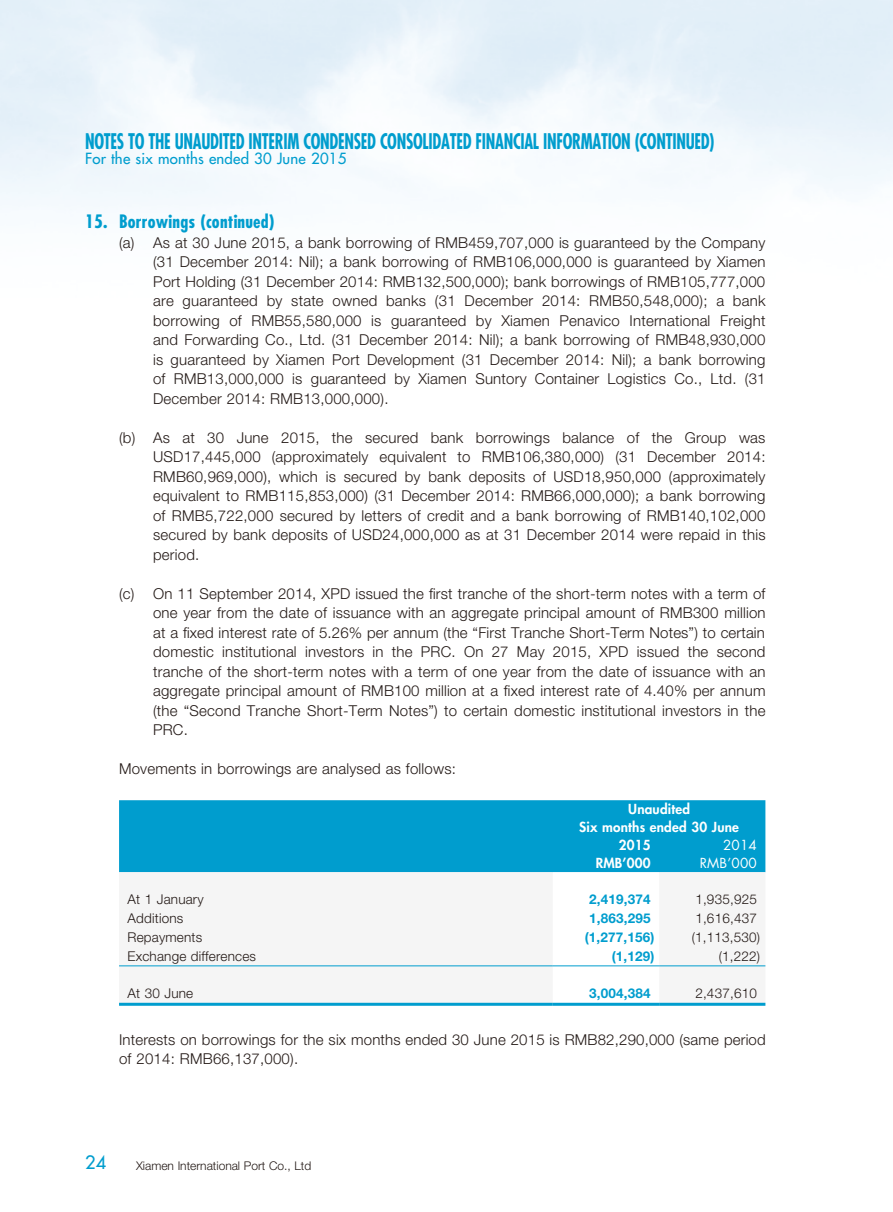
<style>
.page{position:relative;width:893px;height:1212px;background:#fff}
.page>*{position:absolute;margin:0;border:0;box-sizing:border-box;transform-origin:0 0}
.t1{font:700 condensed 21px "Futura";letter-spacing:-.02em;color:#009dce;scale:.8 1}
.t2{font:700 condensed 18px "Futura";letter-spacing:.01em;color:#009dce}
.t3{font:18px "Futura";color:#009dce}
.t4{font:300 15px/19.5px "Helvetica Neue";letter-spacing:.015em;color:#231916;text-align:justify}
.t5{font:15px "Futura";letter-spacing:.015em;color:#009dce}
.t6{font:300 13.5px "Helvetica Neue";letter-spacing:.015em;color:#231916}
.t7{font:700 13.5px "Helvetica Neue";letter-spacing:.015em;color:#009dce}
.t8{font:800 13.5px "Futura";letter-spacing:.015em;color:#fff}
.t9{font:13.5px "Futura";letter-spacing:.015em;color:#fff}
.t10{font:300 12px "Helvetica Neue";color:#231916}
</style>
<div class="page">
<div style="left:119px;top:800px;width:646px;height:72px;background:#009dce"></div>
<div style="left:119px;top:872px;width:646px;height:131px;background:#f5f5f5"></div>
<svg style="left:553px;top:872px;width:106px;height:131px"></svg>
<hr style="left:119px;top:965px;width:434px;height:1px;background:#009dce">
<hr style="left:553px;top:965px;width:106px;height:1px;background:#009dce">
<hr style="left:659px;top:965px;width:106px;height:1px;background:#009dce">
<hr style="left:119px;top:1003px;width:434px;height:3px;background:#009dce">
<hr style="left:553px;top:1003px;width:106px;height:3px;background:#009dce">
<hr style="left:659px;top:1003px;width:106px;height:3px;background:#009dce">
<h1 class="t1" style="left:85px;top:128px;width:788px">NOTES TO THE UNAUDITED INTERIM CONDENSED CONSOLIDATED FINANCIAL INFORMATION (CONTINUED)</h1>
<p class="t5" style="left:85px;top:149px;width:263px">For the six months ended 30 June 2015</p>
<p class="t2" style="left:85px;top:211px;width:191px">15. Borrowings (continued)</p>
<p class="t4" style="left:153px;top:232px;width:614px;text-indent:-34px">(a) As at 30 June 2015, a bank borrowing of RMB459,707,000 is guaranteed by the Company (31 December 2014: Nil); a bank borrowing of RMB106,000,000 is guaranteed by Xiamen Port Holding (31 December 2014: RMB132,500,000); bank borrowings of RMB105,777,000 are guaranteed by state owned banks (31 December 2014: RMB50,548,000); a bank borrowing of RMB55,580,000 is guaranteed by Xiamen Penavico International Freight and Forwarding Co., Ltd. (31 December 2014: Nil); a bank borrowing of RMB48,930,000 is guaranteed by Xiamen Port Development (31 December 2014: Nil); a bank borrowing of RMB13,000,000 is guaranteed by Xiamen Suntory Container Logistics Co., Ltd. (31<br>December 2014: RMB13,000,000).</p>
<p class="t4" style="left:153px;top:427px;width:614px;text-indent:-34px">(b) As at 30 June 2015, the secured bank borrowings balance of the Group was USD17,445,000 (approximately equivalent to RMB106,380,000) (31 December 2014:<br>RMB60,969,000), which is secured by bank deposits of USD18,950,000 (approximately equivalent to RMB115,853,000) (31 December 2014: RMB66,000,000); a bank borrowing of RMB5,722,000 secured by letters of credit and a bank borrowing of RMB140,102,000 secured by bank deposits of USD24,000,000 as at 31 December 2014 were repaid in this period.</p>
<p class="t4" style="left:153px;top:583px;width:614px;text-indent:-34px">(c) On 11 September 2014, XPD issued the first tranche of the short-term notes with a term of one year from the date of issuance with an aggregate principal amount of RMB300 million at a fixed interest rate of 5.26% per annum (the “First Tranche Short-Term Notes”) to certain domestic institutional investors in the PRC. On 27 May 2015, XPD issued the second tranche of the short-term notes with a term of one year from the date of issuance with an aggregate principal amount of RMB100 million at a fixed interest rate of 4.40% per annum (the “Second Tranche Short-Term Notes”) to certain domestic institutional investors in the PRC.</p>
<p class="t4" style="left:119px;top:759px;width:338px">Movements in borrowings are analysed as follows:</p>
<p class="t8" style="left:628px;top:800px;width:63px">Unaudited</p>
<p class="t8" style="left:579px;top:818px;width:161px">Six months ended 30 June</p>
<p class="t8" style="left:619px;top:836px;width:33px">2015</p>
<p class="t9" style="left:723px;top:836px;width:35px">2014</p>
<p class="t8" style="left:596px;top:854px;width:56px">RMB’000</p>
<p class="t9" style="left:700px;top:854px;width:59px">RMB’000</p>
<p class="t6" style="left:128px;top:891px;width:78px">At 1 January</p>
<p class="t7" style="left:589px;top:891px;width:63px">2,419,374</p>
<p class="t6" style="left:695px;top:891px;width:63px">1,935,925</p>
<p class="t6" style="left:128px;top:910px;width:57px">Additions</p>
<p class="t7" style="left:589px;top:910px;width:63px">1,863,295</p>
<p class="t6" style="left:695px;top:910px;width:63px">1,616,437</p>
<p class="t6" style="left:128px;top:929px;width:76px">Repayments</p>
<p class="t7" style="left:585px;top:929px;width:71px">(1,277,156)</p>
<p class="t6" style="left:692px;top:929px;width:70px">(1,113,530)</p>
<p class="t6" style="left:128px;top:947px;width:130px">Exchange differences</p>
<p class="t7" style="left:612px;top:947px;width:44px">(1,129)</p>
<p class="t6" style="left:719px;top:947px;width:43px">(1,222)</p>
<p class="t6" style="left:128px;top:985px;width:67px">At 30 June</p>
<p class="t7" style="left:589px;top:985px;width:63px">3,004,384</p>
<p class="t6" style="left:695px;top:985px;width:63px">2,437,610</p>
<p class="t4" style="left:119px;top:1029px;width:648px">Interests on borrowings for the six months ended 30 June 2015 is RMB82,290,000 (same period of 2014: RMB66,137,000).</p>
<p class="t3" style="left:85px;top:1151px;width:23px">24</p>
<p class="t10" style="left:136px;top:1158px;width:177px">Xiamen International Port Co., Ltd</p>
</div>
